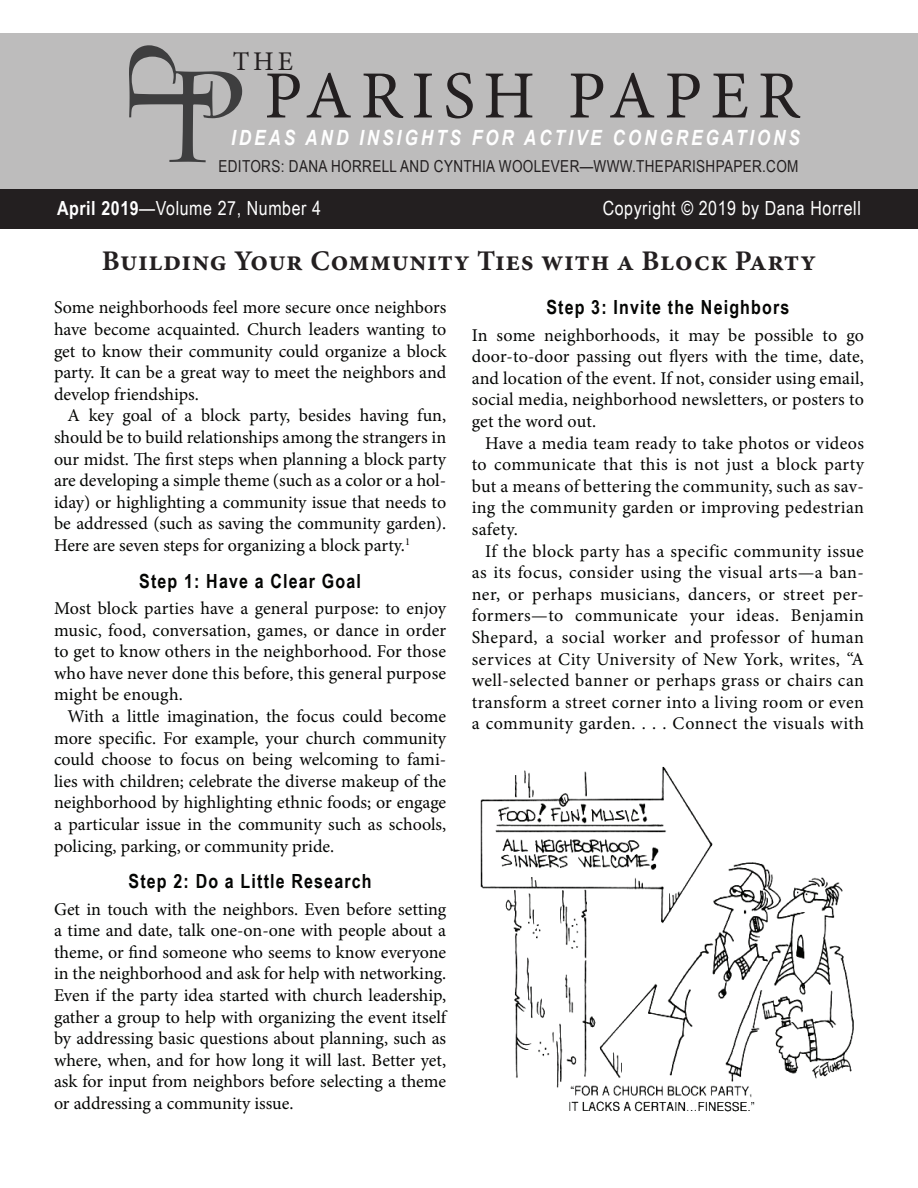
<style>
.page{position:relative;width:918px;height:1188px;background:#fff}
.page>*{position:absolute;margin:0;border:0;box-sizing:border-box;transform-origin:0 0}
.t1{font:67.5px "Minion Pro";letter-spacing:.13em;color:#231f20}
.t2{font:700 28.5px "Minion Pro";letter-spacing:.02em;color:#231f20}
.t3{font:27px "Minion Pro";color:#231f20}
.t4{font:italic 700 21px "Arial Narrow";letter-spacing:.14em;color:#fff}
.t5{font:700 19.5px "Arial Narrow";letter-spacing:.06em;color:#040503}
.t6{font:19.5px "Arial Narrow";letter-spacing:.03em;color:#fff}
.t7{font:18px/21.6px "Minion Pro";letter-spacing:.005em;color:#040503;text-align:justify}
.t8{font:16.5px "Arial Narrow";letter-spacing:.02em;color:#231f20}
.s1{font-weight:700}
</style>
<div class="page">
<img style="left:480px;top:766px;width:374px;height:346px">
<div style="left:0;top:189px;width:918px;height:40px;background:#231f20"></div>
<div style="left:0;top:33px;width:918px;height:156px;background:#bdbcbc"></div>
<svg style="left:129px;top:45px;width:113px;height:117px"></svg>
<h3 class="t3" style="left:233px;top:44px;width:62px">THE</h3>
<h1 class="t1" style="left:264px;top:51px;width:537px">PARISH PAPER</h1>
<p class="t4" style="left:231px;top:125px;width:571px">IDEAS AND INSIGHTS FOR ACTIVE CONGREGATIONS</p>
<p class="t8" style="left:219px;top:156px;width:582px">EDITORS: DANA HORRELL AND CYNTHIA WOOLEVER—WWW.THEPARISHPAPER.COM</p>
<p class="t6" style="left:57px;top:197px;width:266px"><span class="s1">April 2019</span>—Volume 27, Number 4</p>
<p class="t6" style="left:603px;top:197px;width:260px">Copyright © 2019 by Dana Horrell</p>
<h2 class="t2" style="left:102px;top:241px;width:716px">Building Your Community Ties with a Block Party</h2>
<p class="t7" style="left:54px;top:297px;width:394px">Some neighborhoods feel more secure once neighbors have become acquainted. Church leaders wanting to get to know their community could organize a block party. It can be a great way to meet the neighbors and develop friendships.</p>
<p class="t7" style="left:54px;top:405px;width:394px;text-indent:14px">A key goal of a block party, besides having fun, should be to build relationships among the strangers in our midst. The first steps when planning a block party are developing a simple theme (such as a color or a hol&shy;iday) or highlighting a community issue that needs to be addressed (such as saving the community garden).<br>Here are seven steps for organizing a block party.<sup>1</sup></p>
<p class="t5" style="left:139px;top:570px;width:223px">Step 1: Have a Clear Goal</p>
<p class="t7" style="left:54px;top:598px;width:394px">Most block parties have a general purpose: to enjoy music, food, conversation, games, or dance in order to get to know others in the neighborhood. For those who have never done this before, this general purpose might be enough.</p>
<p class="t7" style="left:54px;top:706px;width:394px;text-indent:14px">With a little imagination, the focus could become more specific. For example, your church community could choose to focus on being welcoming to fami&shy;lies with children; celebrate the diverse makeup of the neighborhood by highlighting ethnic foods; or engage a particular issue in the community such as schools, policing, parking, or community pride.</p>
<p class="t5" style="left:129px;top:870px;width:245px">Step 2: Do a Little Research</p>
<p class="t7" style="left:54px;top:898px;width:394px">Get in touch with the neighbors. Even before setting a time and date, talk one-on-one with people about a theme, or find someone who seems to know everyone in the neighborhood and ask for help with networking.<br>Even if the party idea started with church leadership, gather a group to help with organizing the event itself by addressing basic questions about planning, such as where, when, and for how long it will last. Better yet, ask for input from neighbors before selecting a theme or addressing a community issue.</p>
<p class="t5" style="left:546px;top:296px;width:245px">Step 3: Invite the Neighbors</p>
<p class="t7" style="left:472px;top:324px;width:394px">In some neighborhoods, it may be possible to go door-to-door passing out flyers with the time, date, and location of the event. If not, consider using email, social media, neighborhood newsletters, or posters to get the word out.</p>
<p class="t7" style="left:472px;top:432px;width:394px;text-indent:14px">Have a media team ready to take photos or videos to communicate that this is not just a block party but a means of bettering the community, such as sav&shy;ing the community garden or improving pedestrian safety.</p>
<p class="t7" style="left:472px;top:540px;width:394px;text-indent:14px">If the block party has a specific community issue as its focus, consider using the visual arts—a ban&shy;ner, or perhaps musicians, dancers, or street per&shy;formers—to communicate your ideas. Benjamin Shepard, a social worker and professor of human services at City University of New York, writes, “A well-selected banner or perhaps grass or chairs can transform a street corner into a living room or even a community garden. . . . Connect the visuals with</p>
</div>
